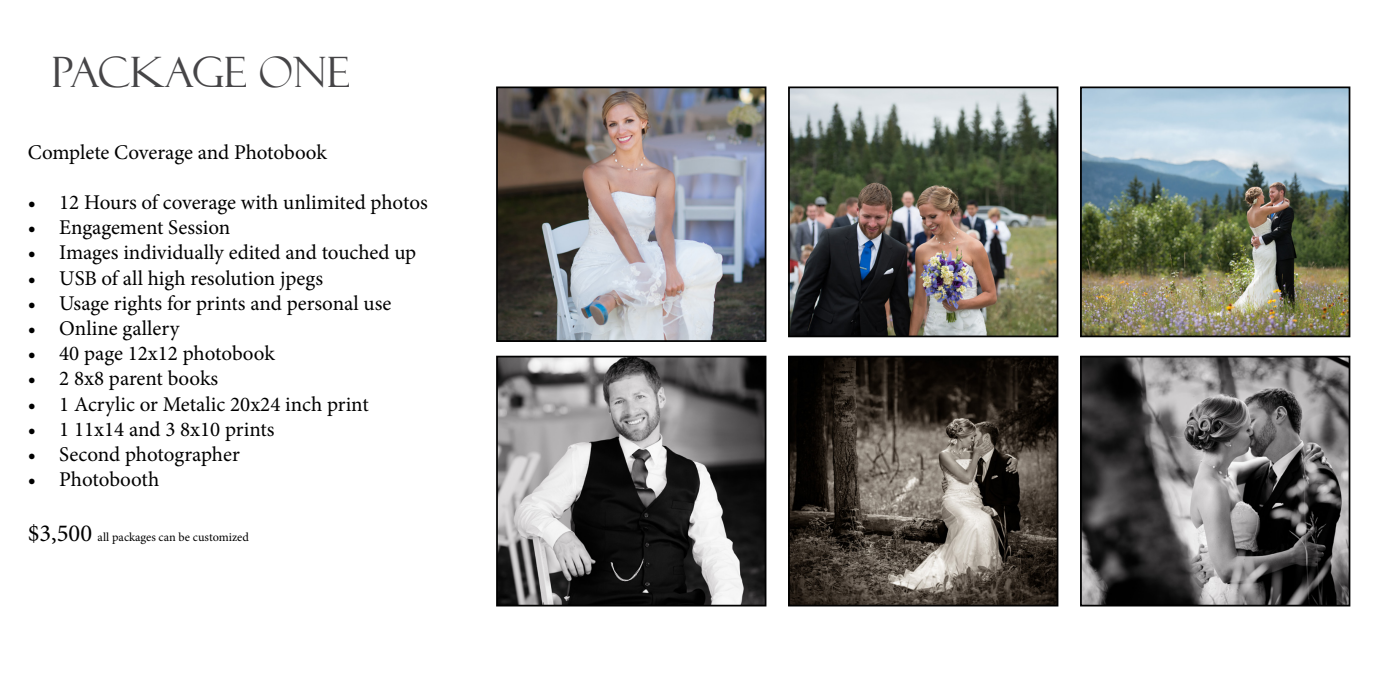
<style>
.page{position:relative;width:1386px;height:693px;background:#fff}
.page>*{position:absolute;margin:0;border:0;box-sizing:border-box;transform-origin:0 0}
.t1{font:42px "Felix Titling";color:#464547}
.t2{font:21px "Minion Pro";color:#000}
.t3{font:12.25px "Minion Pro";color:#000}
.s1{font-size:24.5px}
</style>
<div class="page">
<img style="left:499px;top:90px;width:264px;height:249px">
<div style="left:496px;top:87px;width:270px;height:255px;border:2px solid #000"></div>
<img style="left:791px;top:90px;width:264px;height:244px">
<div style="left:788px;top:87px;width:270px;height:250px;border:2px solid #000"></div>
<img style="left:1083px;top:90px;width:264px;height:244px">
<div style="left:1080px;top:87px;width:270px;height:250px;border:2px solid #000"></div>
<img style="left:499px;top:359px;width:264px;height:244px">
<div style="left:496px;top:356px;width:270px;height:250px;border:2px solid #000"></div>
<img style="left:791px;top:359px;width:264px;height:244px">
<div style="left:788px;top:356px;width:270px;height:250px;border:2px solid #000"></div>
<img style="left:1083px;top:359px;width:264px;height:244px">
<div style="left:1080px;top:356px;width:270px;height:250px;border:2px solid #000"></div>
<h1 class="t1" style="left:52px;top:48px;width:299px">PACKAGE ONE</h1>
<p class="t2" style="left:28px;top:138px;width:301px">Complete Coverage and Photobook</p>
<p class="t2" style="left:28px;top:188px;width:402px">• 12 Hours of coverage with unlimited photos</p>
<p class="t2" style="left:28px;top:213px;width:204px">• Engagement Session</p>
<p class="t2" style="left:28px;top:239px;width:390px">• Images individually edited and touched up</p>
<p class="t2" style="left:28px;top:264px;width:297px">• USB of all high resolution jpegs</p>
<p class="t2" style="left:28px;top:289px;width:365px">• Usage rights for prints and personal use</p>
<p class="t2" style="left:28px;top:314px;width:153px">• Online gallery</p>
<p class="t2" style="left:28px;top:339px;width:249px">• 40 page 12x12 photobook</p>
<p class="t2" style="left:28px;top:365px;width:192px">• 2 8x8 parent books</p>
<p class="t2" style="left:28px;top:390px;width:343px">• 1 Acrylic or Metalic 20x24 inch print</p>
<p class="t2" style="left:28px;top:415px;width:248px">• 1 11x14 and 3 8x10 prints</p>
<p class="t2" style="left:28px;top:440px;width:214px">• Second photographer</p>
<p class="t2" style="left:28px;top:465px;width:133px">• Photobooth</p>
<p class="t3" style="left:28px;top:529px;width:223px"><span class="s1">$3,500</span> all packages can be customized</p>
</div>
